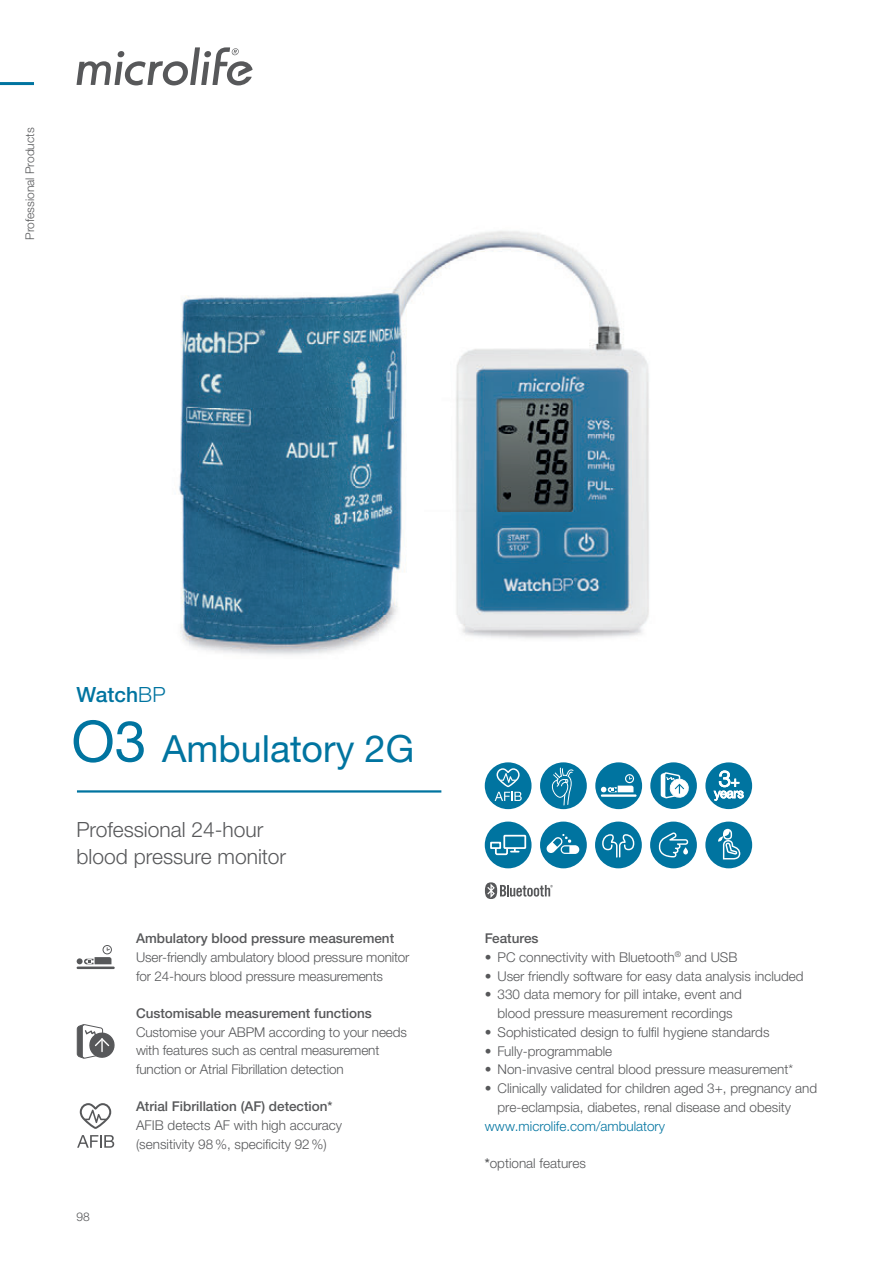
<style>
.page{position:relative;width:893px;height:1263px;background:#fff}
.page>*{position:absolute;margin:0;border:0;box-sizing:border-box;transform-origin:0 0}
.t1{font:37.5px "Helvetica Neue LTW1 G";color:#0074a0}
.t2{font:300 21px/27px "Helvetica Neue LTW1 G";color:#57585a}
.t3{font:500 21px "Helvetica Neue LTW1 G";color:#0074a0}
.t4{font:300 13.5px/18.8px "Helvetica Neue LTW1 G";color:#57585a}
.t5{font:500 13.5px "Helvetica Neue LTW1 G";color:#57585a}
.t6{font:300 13.5px "Helvetica Neue LTW1 G";color:#0074a0}
.t7{font:300 12px "Helvetica Neue LTW1 G";color:#57585a}
.s1{font-weight:300}
.s2{font-size:57px}
.s3{font-weight:500}
</style>
<div class="page">
<svg style="left:77px;top:47px;width:176px;height:38px"></svg>
<hr style="left:0;top:82px;width:34px;height:3px;background:#0074a0">
<img style="left:178px;top:231px;width:471px;height:424px">
<hr style="left:77px;top:790px;width:364px;height:2px;background:#0074a0">
<div style="left:595px;top:762px;width:47px;height:47px;background:#0074a0;border-radius:50%"></div>
<hr style="left:601px;top:794px;width:36px;height:3px;background:#fff">
<svg style="left:601px;top:786px;width:32px;height:6px"></svg>
<div style="left:625px;top:774px;width:9px;height:9px;border:1px solid #fff;border-radius:50%"></div>
<div style="left:540px;top:762px;width:47px;height:47px;background:#0074a0;border-radius:50%"></div>
<svg style="left:552px;top:768px;width:21px;height:37px"></svg>
<svg style="left:485px;top:882px;width:68px;height:17px"></svg>
<hr style="left:77px;top:966px;width:38px;height:3px;background:#57585a">
<svg style="left:77px;top:957px;width:34px;height:7px"></svg>
<div style="left:103px;top:945px;width:9px;height:9px;border:1px solid #57585a;border-radius:50%"></div>
<svg style="left:77px;top:1024px;width:38px;height:35px"></svg>
<svg style="left:77px;top:1135px;width:37px;height:13px"></svg>
<svg style="left:80px;top:1103px;width:31px;height:26px"></svg>
<div style="left:485px;top:762px;width:46px;height:47px;background:#0074a0;border-radius:50%"></div>
<svg style="left:495px;top:768px;width:27px;height:33px"></svg>
<div style="left:650px;top:762px;width:47px;height:47px;background:#0074a0;border-radius:50%"></div>
<svg style="left:661px;top:772px;width:28px;height:27px"></svg>
<div style="left:705px;top:762px;width:47px;height:47px;background:#0074a0;border-radius:50%"></div>
<svg style="left:714px;top:771px;width:29px;height:29px"></svg>
<div style="left:485px;top:821px;width:46px;height:47px;background:#0074a0;border-radius:50%"></div>
<svg style="left:490px;top:834px;width:37px;height:22px"></svg>
<div style="left:540px;top:821px;width:47px;height:47px;background:#0074a0;border-radius:50%"></div>
<svg style="left:547px;top:834px;width:32px;height:20px"></svg>
<div style="left:595px;top:821px;width:47px;height:47px;background:#0074a0;border-radius:50%"></div>
<svg style="left:602px;top:834px;width:32px;height:23px"></svg>
<div style="left:650px;top:821px;width:47px;height:47px;background:#0074a0;border-radius:50%"></div>
<svg style="left:658px;top:832px;width:31px;height:25px"></svg>
<div style="left:705px;top:821px;width:47px;height:47px;background:#0074a0;border-radius:50%"></div>
<svg style="left:718px;top:828px;width:23px;height:31px"></svg>
<p class="t7" style="left:22px;top:240px;width:114px;rotate:-90deg">Professional Products</p>
<h2 class="t3" style="left:77px;top:682px;width:91px">Watch<span class="s1">BP</span></h2>
<h1 class="t1" style="left:71px;top:725px;width:344px"><span class="s2">O3</span> Ambulatory 2G</h1>
<h2 class="t2" style="left:77px;top:815px;width:211px">Professional 24-hour blood pressure monitor</h2>
<p class="t7" style="left:77px;top:1209px;width:15px">98</p>
<p class="t5" style="left:136px;top:930px;width:260px">Ambulatory blood pressure measurement</p>
<p class="t4" style="left:136px;top:947px;width:275px">User-friendly ambulatory blood pressure monitor for 24-hours blood pressure measurements</p>
<p class="t5" style="left:136px;top:1005px;width:237px">Customisable measurement functions</p>
<p class="t4" style="left:136px;top:1022px;width:272px">Customise your ABPM according to your needs with features such as central measurement function or Atrial Fibrillation detection</p>
<p class="t5" style="left:136px;top:1098px;width:198px">Atrial Fibrillation (AF) detection*</p>
<p class="t4" style="left:136px;top:1116px;width:208px">AFIB detects AF with high accuracy (sensitivity 98 %, specificity 92 %)</p>
<p class="t5" style="left:485px;top:930px;width:55px">Features</p>
<p class="t4" style="left:485px;top:947px;width:254px">• PC connectivity with Bluetooth<sup>®</sup> and USB</p>
<p class="t4" style="left:485px;top:966px;width:320px">• User friendly software for easy data analysis included</p>
<p class="t4" style="left:485px;top:985px;width:259px;text-align:center">• 330 data memory for pill intake, event and blood pressure measurement recordings</p>
<p class="t4" style="left:485px;top:1022px;width:286px">• Sophisticated design to fulfil hygiene standards</p>
<p class="t4" style="left:485px;top:1041px;width:129px">• Fully-programmable</p>
<p class="t4" style="left:485px;top:1060px;width:310px">• Non-invasive central blood pressure measurement*</p>
<p class="t4" style="left:497px;top:1079px;width:321px;text-indent:-13px">• Clinically validated for children aged 3+, pregnancy and pre-eclampsia, diabetes, renal disease and obesity</p>
<p class="t6" style="left:485px;top:1117px;width:182px">www.microlife.com/ambulatory</p>
<p class="t4" style="left:485px;top:1154px;width:103px"><span class="s3">*</span>optional features</p>
</div>
